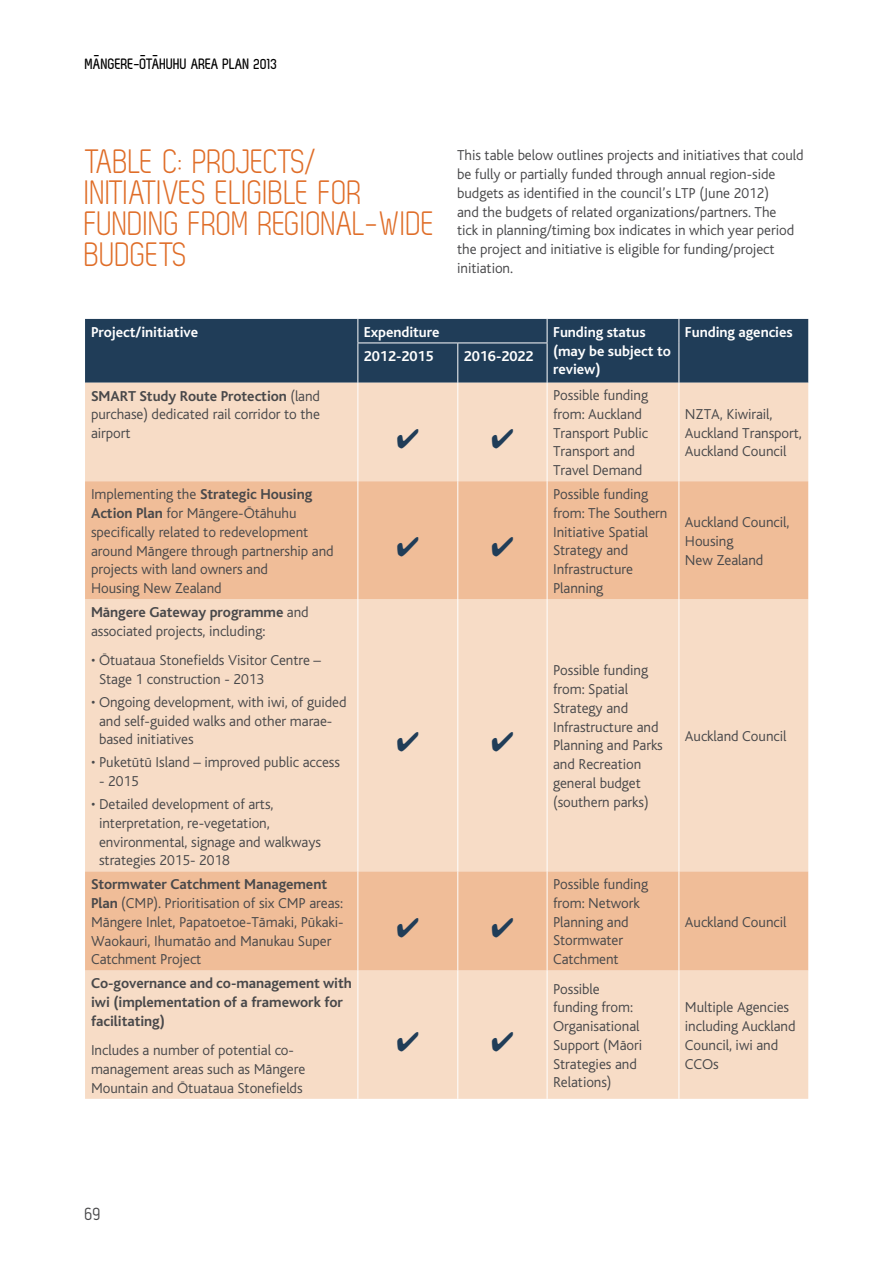
<style>
.page{position:relative;width:893px;height:1263px;background:#fff}
.page>*{position:absolute;margin:0;border:0;box-sizing:border-box;transform-origin:0 0}
.t1{font:33.75px/30.8px "Zag Normal";color:#df6d28}
.t2{font:18px "Zag";color:#48484a}
.t3{font:15px/18.8px "Auckland Council Bliss Light";letter-spacing:-.005em;color:#48484a}
.t4{font:15px/18.8px "Auckland Council Bliss Bold";letter-spacing:-.005em;color:#48484a}
.t5{font:15px/18.8px "Auckland Council Bliss Bold";letter-spacing:-.005em;color:#fff}
.t6{font:700 15px "Zag";letter-spacing:-.005em;color:#000}
.s1{font-family:"Auckland Council Bliss Light"}
.s2{font-family:"Auckland Council Bliss Bold"}
</style>
<div class="page">
<div style="left:85px;top:319px;width:723px;height:64px;background:#203d58"></div>
<div style="left:85px;top:383px;width:723px;height:716px;background:#f7dcc6"></div>
<svg style="left:85px;top:481px;width:723px;height:489px;background:#f3ceb1"></svg>
<hr style="left:357px;top:383px;width:1px;height:98px;background:#fff">
<hr style="left:457px;top:383px;width:1px;height:98px;background:#fff">
<hr style="left:547px;top:383px;width:1px;height:98px;background:#fff">
<hr style="left:679px;top:383px;width:1px;height:98px;background:#fff">
<hr style="left:357px;top:481px;width:1px;height:118px;background:#fff">
<hr style="left:457px;top:481px;width:1px;height:118px;background:#fff">
<hr style="left:547px;top:481px;width:1px;height:118px;background:#fff">
<hr style="left:679px;top:481px;width:1px;height:118px;background:#fff">
<hr style="left:357px;top:599px;width:1px;height:272px;background:#fff">
<hr style="left:457px;top:599px;width:1px;height:272px;background:#fff">
<hr style="left:547px;top:599px;width:1px;height:272px;background:#fff">
<hr style="left:679px;top:599px;width:1px;height:272px;background:#fff">
<hr style="left:357px;top:871px;width:1px;height:99px;background:#fff">
<hr style="left:457px;top:871px;width:1px;height:99px;background:#fff">
<hr style="left:547px;top:871px;width:1px;height:99px;background:#fff">
<hr style="left:679px;top:871px;width:1px;height:99px;background:#fff">
<hr style="left:357px;top:970px;width:1px;height:129px;background:#fff">
<hr style="left:457px;top:970px;width:1px;height:129px;background:#fff">
<hr style="left:547px;top:970px;width:1px;height:129px;background:#fff">
<hr style="left:679px;top:970px;width:1px;height:129px;background:#fff">
<svg style="left:357px;top:319px;width:1px;height:24px"></svg>
<svg style="left:547px;top:319px;width:1px;height:24px"></svg>
<svg style="left:679px;top:319px;width:1px;height:24px"></svg>
<hr style="left:679px;top:343px;width:1px;height:40px;background:#fff">
<hr style="left:357px;top:343px;width:1px;height:40px;background:#fff">
<hr style="left:457px;top:343px;width:1px;height:40px;background:#fff">
<hr style="left:547px;top:343px;width:1px;height:40px;background:#fff">
<hr style="left:357px;top:343px;width:101px;height:1px;background:#fff">
<hr style="left:458px;top:343px;width:89px;height:1px;background:#fff">
<svg style="left:397px;top:429px;width:21px;height:19px"></svg>
<svg style="left:492px;top:429px;width:21px;height:19px"></svg>
<svg style="left:397px;top:537px;width:21px;height:20px"></svg>
<svg style="left:492px;top:537px;width:21px;height:20px"></svg>
<svg style="left:397px;top:732px;width:21px;height:20px"></svg>
<svg style="left:492px;top:732px;width:21px;height:20px"></svg>
<svg style="left:397px;top:918px;width:21px;height:19px"></svg>
<svg style="left:492px;top:918px;width:21px;height:19px"></svg>
<svg style="left:397px;top:1031px;width:21px;height:20px"></svg>
<svg style="left:492px;top:1031px;width:21px;height:20px"></svg>
<p class="t6" style="left:94px;top:47px;width:8px">-</p>
<p class="t6" style="left:141px;top:47px;width:20px">- -</p>
<p class="t6" style="left:85px;top:55px;width:194px">MANGERE-OTAHUHU AREA PLAN 2013</p>
<h1 class="t1" style="left:85px;top:147px;width:352px">TABLE C: PROJECTS/<br>INITIATIVES ELIGIBLE FOR<br>FUNDING FROM REGIONAL-WIDE<br>BUDGETS</h1>
<p class="t3" style="left:457px;top:146px;width:348px">This table below outlines projects and initiatives that could be fully or partially funded through annual region-side budgets as identified in the council’s LTP (June 2012)<br>and the budgets of related organizations/partners. The<br>tick in planning/timing box indicates in which year period the project and initiative is eligible for funding/project initiation.</p>
<p class="t5" style="left:91px;top:323px;width:109px">Project/initiative</p>
<p class="t5" style="left:364px;top:323px;width:77px">Expenditure</p>
<p class="t5" style="left:553px;top:323px;width:119px">Funding status (may be subject to review)</p>
<p class="t5" style="left:685px;top:323px;width:109px">Funding agencies</p>
<p class="t5" style="left:364px;top:347px;width:71px">2012-2015</p>
<p class="t5" style="left:464px;top:347px;width:71px">2016-2022</p>
<p class="t4" style="left:91px;top:387px;width:231px">SMART Study Route Protection <span class="s1">(land</span></p>
<p class="t3" style="left:91px;top:405px;width:230px">purchase) dedicated rail corridor to the airport</p>
<p class="t4" style="left:91px;top:485px;width:223px"><span class="s1">Implementing the</span> Strategic Housing</p>
<p class="t3" style="left:91px;top:504px;width:244px"><span class="s2">Action Plan</span> for Māngere-Ōtāhuhu specifically related to redevelopment around Māngere through partnership and projects with land owners and<br>Housing New Zealand</p>
<p class="t4" style="left:91px;top:603px;width:219px">Māngere Gateway programme <span class="s1">and</span></p>
<p class="t3" style="left:91px;top:622px;width:176px">associated projects, including:</p>
<p class="t3" style="left:99px;top:651px;width:223px;text-indent:-8px">• Ōtuataua Stonefields Visitor Centre –<br>Stage 1 construction - 2013</p>
<p class="t3" style="left:99px;top:693px;width:249px;text-indent:-8px">• Ongoing development, with iwi, of guided and self-guided walks and other marae&shy;based initiatives</p>
<p class="t3" style="left:91px;top:753px;width:250px">• Puketūtū Island – improved public access</p>
<p class="t3" style="left:99px;top:772px;width:41px">- 2015</p>
<p class="t3" style="left:99px;top:795px;width:223px;text-indent:-8px">• Detailed development of arts, interpretation, re-vegetation, environmental, signage and walkways strategies 2015- 2018</p>
<p class="t4" style="left:91px;top:875px;width:238px">Stormwater Catchment Management</p>
<p class="t3" style="left:91px;top:894px;width:254px"><span class="s2">Plan</span> (CMP). Prioritisation of six CMP areas:<br>Māngere Inlet, Papatoetoe-Tāmaki, Pūkaki-Waokauri, Ihumatāo and Manukau Super Catchment Project</p>
<p class="t4" style="left:91px;top:974px;width:262px">Co-governance and co-management with iwi (implementation of a framework for facilitating)</p>
<p class="t3" style="left:91px;top:1041px;width:216px">Includes a number of potential co&shy;management areas such as Māngere<br>Mountain and Ōtuataua Stonefields</p>
<p class="t2" style="left:85px;top:1204px;width:18px">69</p>
<p class="t3" style="left:553px;top:386px;width:97px">Possible funding from: Auckland<br>Transport Public<br>Transport and<br>Travel Demand</p>
<p class="t3" style="left:553px;top:485px;width:116px">Possible funding from: The Southern<br>Initiative Spatial<br>Strategy and<br>Infrastructure<br>Planning</p>
<p class="t3" style="left:685px;top:405px;width:118px">NZTA, Kiwirail,<br>Auckland Transport,<br>Auckland Council</p>
<p class="t3" style="left:685px;top:513px;width:106px">Auckland Council,<br>Housing<br>New Zealand</p>
<p class="t3" style="left:553px;top:661px;width:111px">Possible funding from: Spatial<br>Strategy and<br>Infrastructure and<br>Planning and Parks and Recreation general budget (southern parks)</p>
<p class="t3" style="left:685px;top:727px;width:103px">Auckland Council</p>
<p class="t3" style="left:553px;top:875px;width:97px">Possible funding from: Network<br>Planning and<br>Stormwater<br>Catchment</p>
<p class="t3" style="left:553px;top:979px;width:91px">Possible funding from:<br>Organisational<br>Support (Māori<br>Strategies and<br>Relations)</p>
<p class="t3" style="left:685px;top:913px;width:103px">Auckland Council</p>
<p class="t3" style="left:685px;top:998px;width:112px">Multiple Agencies including Auckland<br>Council, iwi and<br>CCOs</p>
</div>
